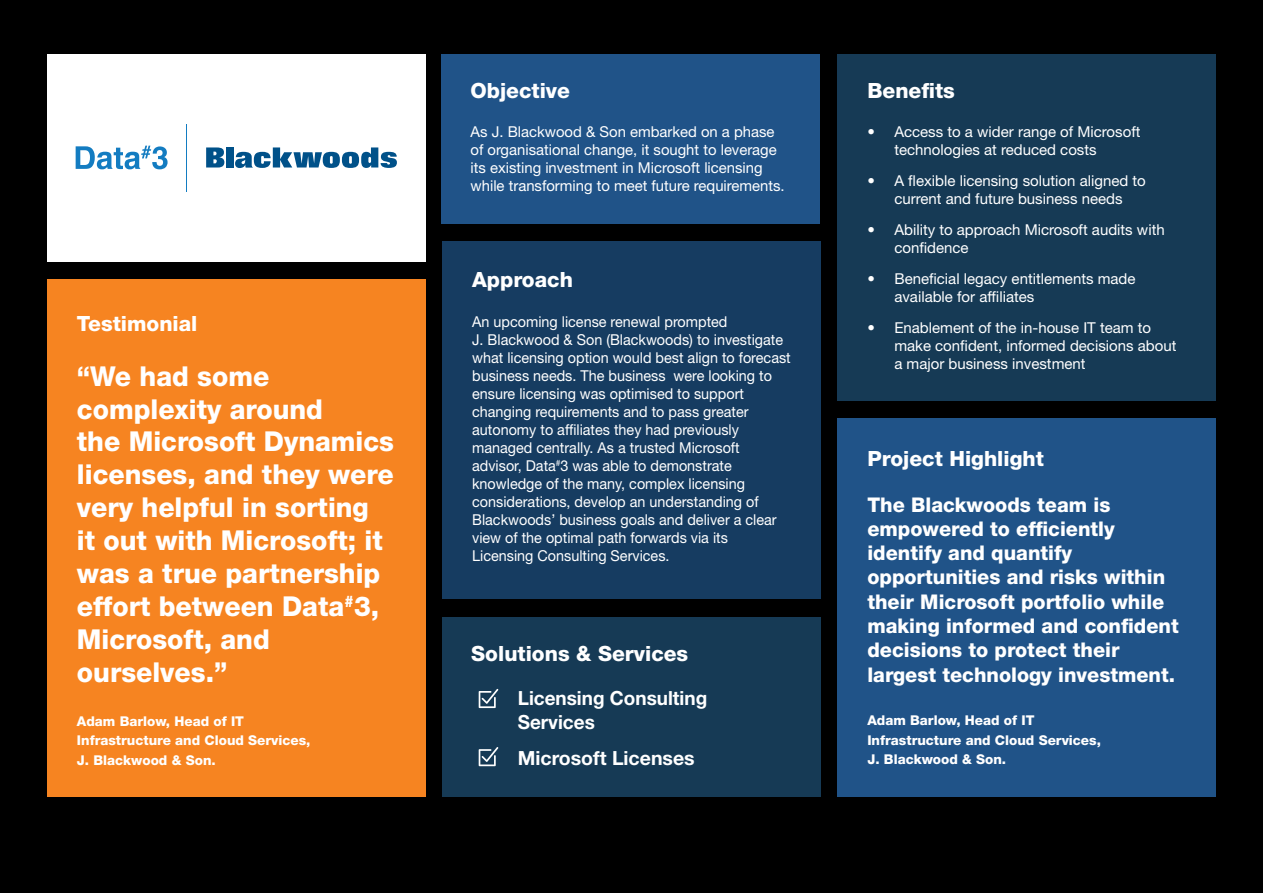
<style>
.page{position:relative;width:1263px;height:893px;background:#000}
.page>*{position:absolute;margin:0;border:0;box-sizing:border-box;transform-origin:0 0}
.t1{font:800 27.45px/33px "Helvetica Neue LT Std";color:#fff}
.t2{font:800 21px "Helvetica Neue LT Std";color:#fff}
.t3{font:800 20.25px/24.3px "Helvetica Neue LT Std";color:#fff}
.t4{font:700 19.5px/23.4px "Helvetica Neue LT Std";color:#fff}
.t5{font:15px/18px "Helvetica Neue LT Std";color:#fff;scale:.96 1}
.t6{font:15px/18px "Helvetica Neue LT Std";color:#fff}
.t7{font:800 13.5px/19.5px "Helvetica Neue LT Std";color:#fff}
</style>
<div class="page">
<div style="left:47px;top:54px;width:378px;height:207px;background:#fff"></div>
<div style="left:442px;top:54px;width:378px;height:170px;background:#205388"></div>
<div style="left:838px;top:54px;width:378px;height:347px;background:#163a55"></div>
<div style="left:47px;top:279px;width:378px;height:518px;background:#f68421"></div>
<div style="left:838px;top:418px;width:378px;height:379px;background:#205388"></div>
<div style="left:442px;top:242px;width:378px;height:357px;background:#163c61"></div>
<div style="left:442px;top:617px;width:378px;height:180px;background:#163a55"></div>
<svg style="left:479px;top:689px;width:19px;height:19px"></svg>
<svg style="left:479px;top:747px;width:19px;height:19px"></svg>
<hr style="left:187px;top:124px;width:1px;height:68px;background:#137cc1">
<svg style="left:76px;top:146px;width:92px;height:23px"></svg>
<svg style="left:206px;top:147px;width:18px;height:20px"></svg>
<div style="left:226px;top:147px;width:7px;height:20px;background:#005189"></div>
<svg style="left:235px;top:147px;width:162px;height:21px"></svg>
<p class="t2" style="left:77px;top:311px;width:122px">Testimonial</p>
<p class="t1" style="left:77px;top:359px;width:319px">“We had some complexity around<br>the Microsoft Dynamics licenses, and they were very helpful in sorting<br>it out with Microsoft; it was a true partnership effort between Data<sup>#</sup>3,<br>Microsoft, and ourselves.”</p>
<p class="t7" style="left:77px;top:711px;width:235px">Adam Barlow, Head of IT<br>Infrastructure and Cloud Services,</p>
<p class="t7" style="left:77px;top:750px;width:140px">J. Blackwood &amp; Son.</p>
<p class="t2" style="left:470px;top:78px;width:101px">Objective</p>
<p class="t6" style="left:470px;top:123px;width:316px">As J. Blackwood &amp; Son embarked on a phase of organisational change, it sought to leverage its existing investment in Microsoft licensing while transforming to meet future requirements.</p>
<p class="t2" style="left:472px;top:267px;width:102px">Approach</p>
<p class="t5" style="left:472px;top:312px;width:333px">An upcoming license renewal prompted<br>J. Blackwood &amp; Son (Blackwoods) to investigate what licensing option would best align to forecast business needs. The business were looking to ensure licensing was optimised to support changing requirements and to pass greater autonomy to affiliates they had previously managed centrally. As a trusted Microsoft advisor, Data<sup>#</sup>3 was able to demonstrate knowledge of the many, complex licensing considerations, develop an understanding of Blackwoods’ business goals and deliver a clear view of the optimal path forwards via its Licensing Consulting Services.</p>
<p class="t2" style="left:471px;top:641px;width:219px">Solutions &amp; Services</p>
<p class="t4" style="left:518px;top:686px;width:191px">Licensing Consulting<br>Services</p>
<p class="t4" style="left:518px;top:745px;width:178px">Microsoft Licenses</p>
<p class="t2" style="left:867px;top:78px;width:89px">Benefits</p>
<p class="t6" style="left:894px;top:123px;width:248px;text-indent:-27px">• Access to a wider range of Microsoft technologies at reduced costs</p>
<p class="t6" style="left:867px;top:172px;width:280px;text-align:center">• A flexible licensing solution aligned to current and future business needs</p>
<p class="t6" style="left:894px;top:220px;width:272px;text-indent:-27px">• Ability to approach Microsoft audits with confidence</p>
<p class="t6" style="left:894px;top:269px;width:243px;text-indent:-27px">• Beneficial legacy entitlements made available for affiliates</p>
<p class="t6" style="left:894px;top:318px;width:284px;text-indent:-27px">• Enablement of the in-house IT team to make confident, informed decisions about a major business investment</p>
<p class="t2" style="left:867px;top:446px;width:178px">Project Highlight</p>
<p class="t3" style="left:867px;top:492px;width:313px">The Blackwoods team is empowered to efficiently identify and quantify opportunities and risks within their Microsoft portfolio while making informed and confident decisions to protect their largest technology investment.</p>
<p class="t7" style="left:867px;top:711px;width:169px">Adam Barlow, Head of IT</p>
<p class="t7" style="left:867px;top:730px;width:235px">Infrastructure and Cloud Services,</p>
<p class="t7" style="left:867px;top:750px;width:140px">J. Blackwood &amp; Son.</p>
</div>
